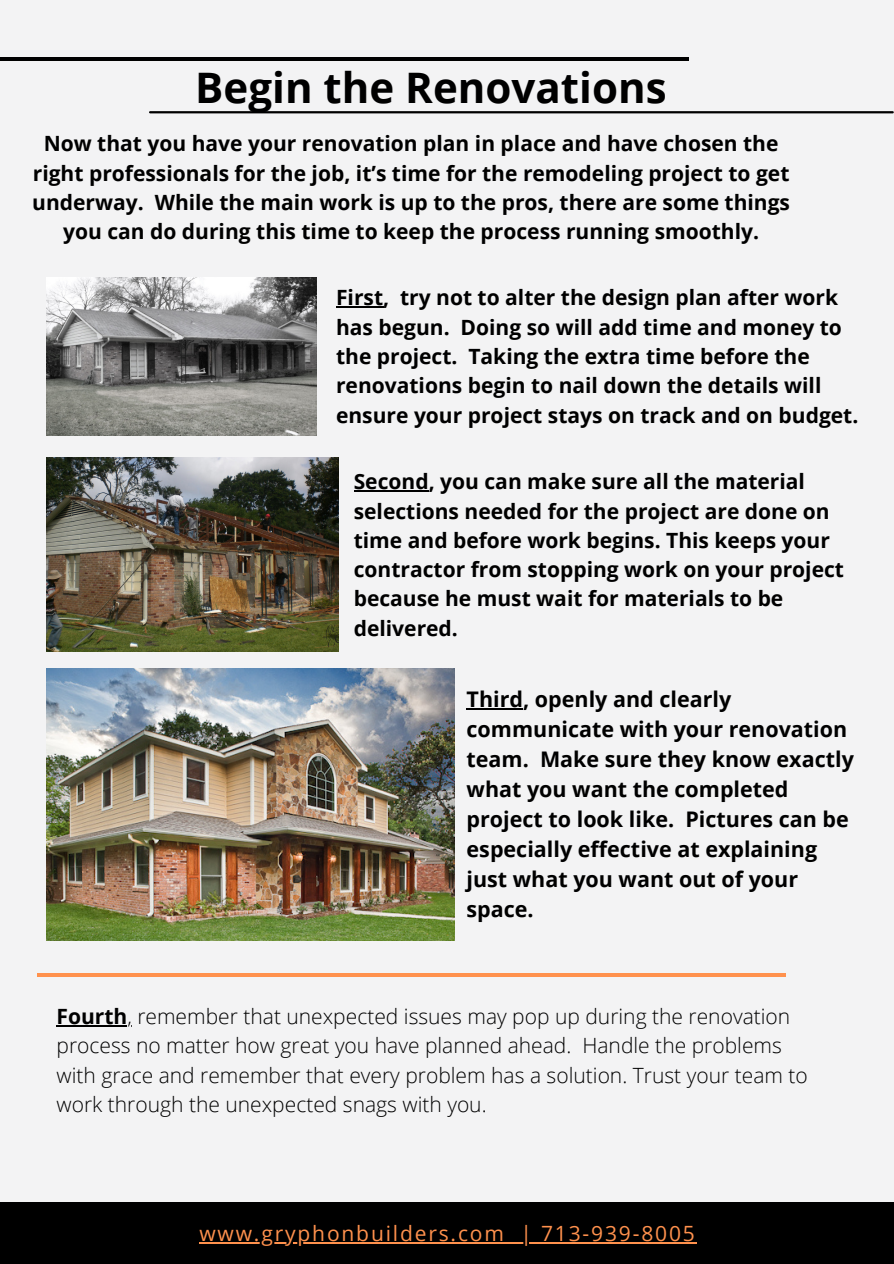
<style>
.page{position:relative;width:894px;height:1264px;background:#fff}
.page>*{position:absolute;margin:0;border:0;box-sizing:border-box;transform-origin:0 0}
.t1{font:700 42px "Open Sans";color:#000}
.t2{font:700 21.45px/30px "Open Sans";color:#000}
.t3{font:700 21px/29.2px "Open Sans";color:#000}
.t4{font:300 21px/29.2px "Open Sans";color:#000}
.t5{font:21px "Open Sans";letter-spacing:.085em;color:#ff914d}
.s1{font-weight:700}
</style>
<div class="page">
<div style="left:0;top:0;width:893px;height:1263px;background:#f3f3f4"></div>
<hr style="left:0;top:58px;width:688px;height:3px;background:#000">
<hr style="left:37px;top:973px;width:748px;height:3px;background:#ff914d">
<div style="left:0;top:1202px;width:893px;height:61px;background:#000"></div>
<img style="left:47px;top:277px;width:269px;height:158px">
<img style="left:47px;top:458px;width:291px;height:193px">
<img style="left:47px;top:668px;width:407px;height:272px">
<hr style="left:199px;top:1241px;width:306px;height:2px;background:#ff914d">
<svg style="left:505px;top:1242px;width:15px;height:1px"></svg>
<hr style="left:520px;top:1241px;width:176px;height:2px;background:#ff914d">
<hr style="left:336px;top:306px;width:47px;height:2px;background:#000">
<hr style="left:353px;top:490px;width:75px;height:1px;background:#000">
<hr style="left:466px;top:708px;width:57px;height:1px;background:#000">
<hr style="left:56px;top:1025px;width:71px;height:1px;background:#000">
<hr style="left:150px;top:111px;width:742px;height:2px;background:#000">
<p class="t1" style="left:195px;top:58px;width:472px">Begin the Renovations</p>
<p class="t3" style="left:32px;top:129px;width:759px;text-align:center">Now that you have your renovation plan in place and have chosen the right professionals for the job, it’s time for the remodeling project to get underway. While the main work is up to the pros, there are some things you can do during this time to keep the process running smoothly.</p>
<p class="t3" style="left:336px;top:283px;width:523px">First, try not to alter the design plan after work has begun. Doing so will add time and money to the project. Taking the extra time before the renovations begin to nail down the details will ensure your project stays on track and on budget.</p>
<p class="t3" style="left:353px;top:466px;width:491px">Second, you can make sure all the material selections needed for the project are done on time and before work begins. This keeps your contractor from stopping work on your project because he must wait for materials to be delivered.</p>
<p class="t2" style="left:466px;top:684px;width:388px">Third, openly and clearly communicate with your renovation team. Make sure they know exactly what you want the completed project to look like. Pictures can be especially effective at explaining just what you want out of your space.</p>
<p class="t4" style="left:56px;top:1001px;width:752px"><span class="s1">Fourth</span>, remember that unexpected issues may pop up during the renovation process no matter how great you have planned ahead. Handle the problems with grace and remember that every problem has a solution. Trust your team to work through the unexpected snags with you.</p>
<p class="t5" style="left:199px;top:1218px;width:497px">www.gryphonbuilders.com | 713-939-8005</p>
</div>
